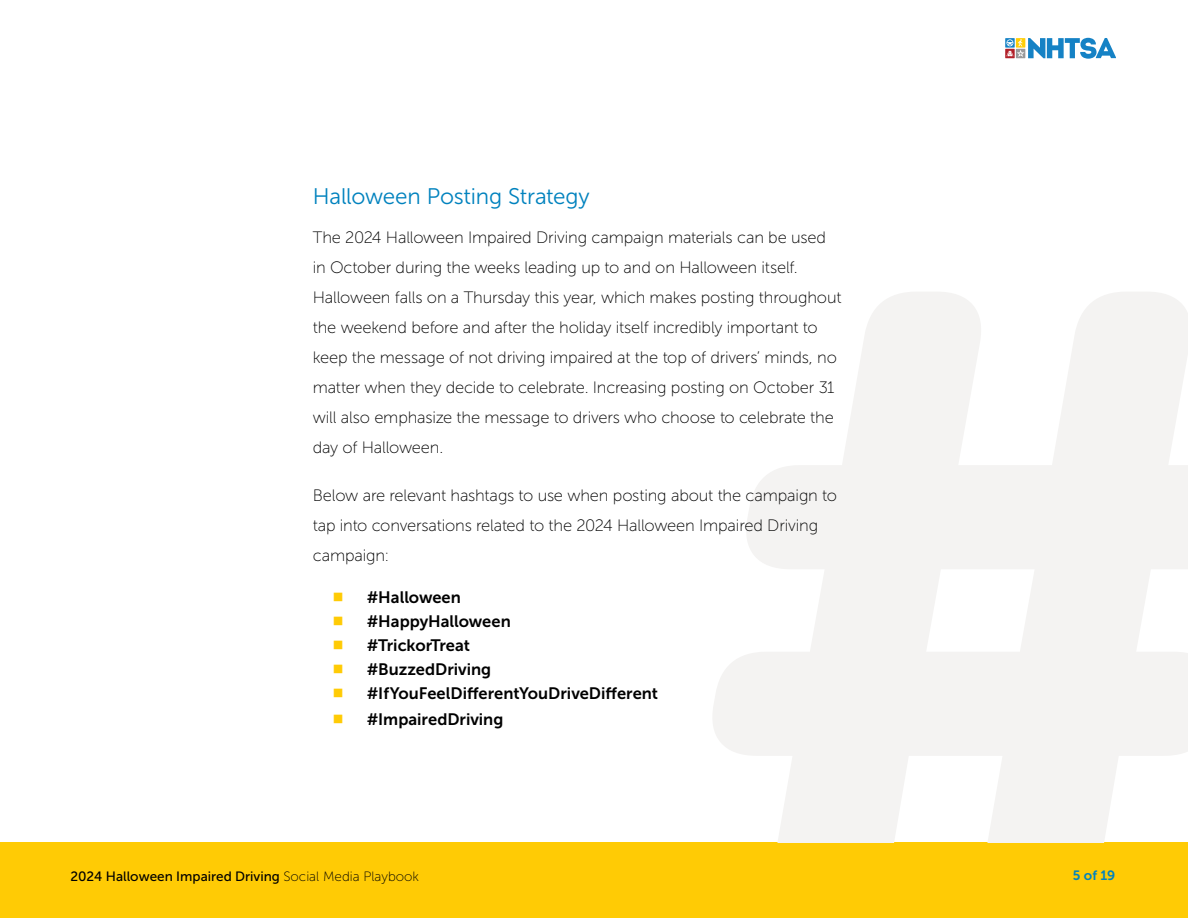
<style>
.page{position:relative;width:1188px;height:918px;background:#fff}
.page>*{position:absolute;margin:0;border:0;box-sizing:border-box;transform-origin:0 0}
.t1{font:22.5px "Museo Sans 300";letter-spacing:-.015em;color:#0082be}
.Body{font:16.5px/30px "Museo Sans 100";letter-spacing:-.01em;color:#000}
.List_Paragraph{font:16.5px "Museo Sans 700";color:#000}
.t2{font:13.5px "Museo Sans 500";color:#000}
.t3{font:13.5px "Museo Sans 700";color:#0082be}
.s1{font-family:"Museo Sans 100"}
</style>
<div class="page">
<div style="left:0;top:842px;width:1188px;height:76px;background:#ffcb05"></div>
<div style="left:1005px;top:49px;width:10px;height:9px;background:#c24f56"></div>
<svg style="left:1006px;top:38px;width:110px;height:21px"></svg>
<svg style="left:713px;top:292px;width:475px;height:550px;fill:#f4f3f2"></svg>
<h2 class="t1" style="left:313px;top:184px;width:279px">Halloween Posting Strategy</h2>
<p class="Body" style="left:313px;top:223px;width:530px">The 2024 Halloween Impaired Driving campaign materials can be used in October during the weeks leading up to and on Halloween itself.<br>Halloween falls on a Thursday this year, which makes posting throughout the weekend before and after the holiday itself incredibly important to keep the message of not driving impaired at the top of drivers’ minds, no matter when they decide to celebrate. Increasing posting on October 31 will also emphasize the message to drivers who choose to celebrate the day of Halloween.</p>
<p class="Body" style="left:313px;top:481px;width:526px">Below are relevant hashtags to use when posting about the campaign to tap into conversations related to the 2024 Halloween Impaired Driving campaign:</p>
<p class="List_Paragraph" style="left:367px;top:588px;width:96px">#Halloween</p>
<p class="List_Paragraph" style="left:367px;top:612px;width:146px">#HappyHalloween</p>
<p class="List_Paragraph" style="left:367px;top:636px;width:105px">#TrickorTreat</p>
<p class="List_Paragraph" style="left:367px;top:660px;width:126px">#BuzzedDriving</p>
<p class="List_Paragraph" style="left:367px;top:684px;width:293px">#IfYouFeelDifferentYouDriveDifferent</p>
<p class="List_Paragraph" style="left:367px;top:710px;width:138px">#ImpairedDriving</p>
<p class="t2" style="left:70px;top:869px;width:350px">2024 Halloween Impaired Driving <span class="s1">Social Media Playbook</span></p>
<p class="t3" style="left:1073px;top:868px;width:44px">5 of 19</p>
</div>
